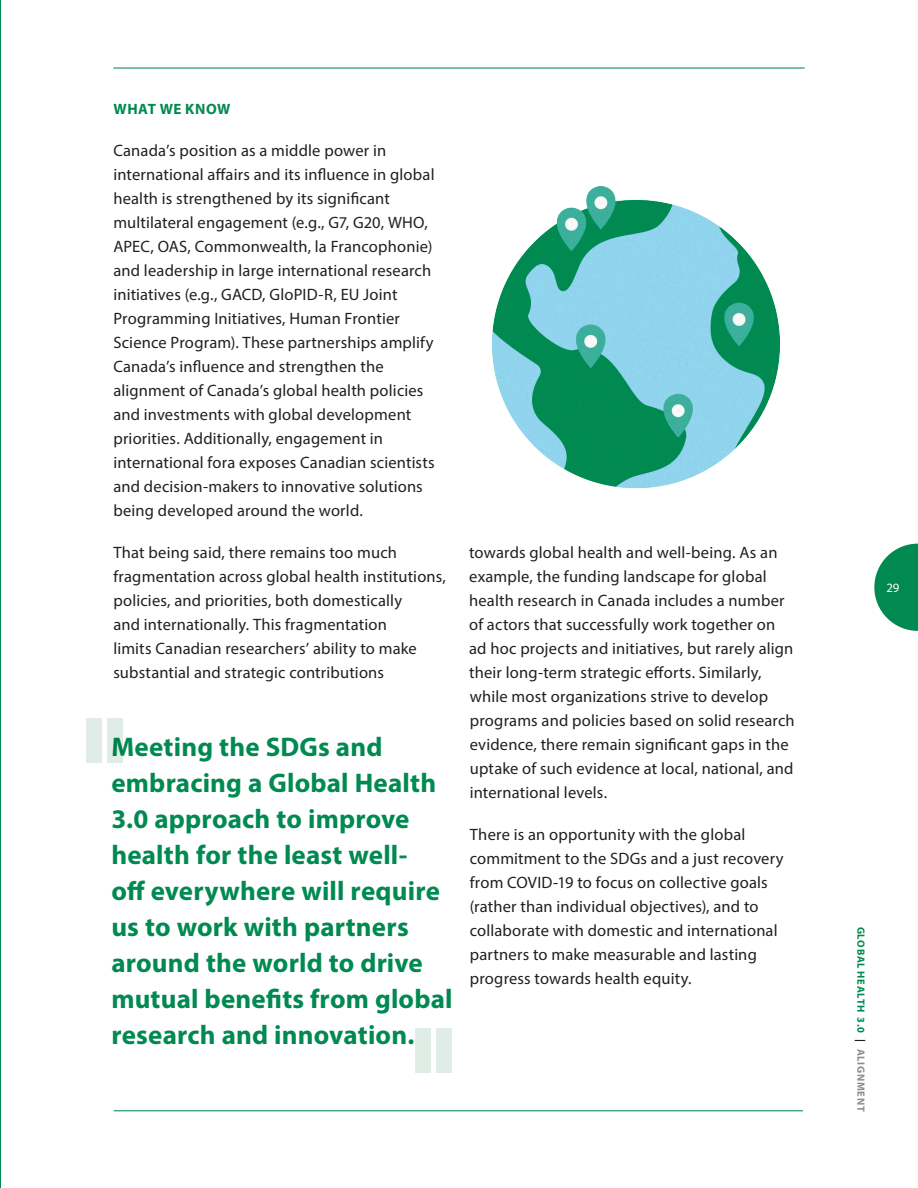
<style>
.page{position:relative;width:918px;height:1188px;background:#fff}
.page>*{position:absolute;margin:0;border:0;box-sizing:border-box;transform-origin:0 0}
.t1{font:700 27px/36px "Myriad Pro";letter-spacing:.005em;color:#008a52}
.t2{font:16.5px/24px "Myriad Pro";letter-spacing:.01em;color:#231f20}
.t3{font:700 15px "Myriad Pro";letter-spacing:.04em;color:#008a52}
.t4{font:12.75px "Myriad Pro";color:#fff}
.t5{font:700 10.5px "Myriad Pro";letter-spacing:.065em;color:#008a52}
.s1{color:#231f20}
.s2{color:#8b8d90}
</style>
<div class="page">
<div style="left:86px;top:718px;width:16px;height:45px;background:#dfede6"></div>
<div style="left:415px;top:1028px;width:16px;height:45px;background:#dfede6"></div>
<div style="left:107px;top:718px;width:16px;height:45px;background:#dfede6"></div>
<div style="left:436px;top:1028px;width:16px;height:45px;background:#dfede6"></div>
<img style="left:0;top:0;width:1px;height:1188px">
<img style="left:492px;top:186px;width:288px;height:302px">
<svg style="left:874px;top:544px;width:44px;height:87px"></svg>
<hr style="left:113px;top:68px;width:692px;height:1px;background:#008a52">
<hr style="left:114px;top:1110px;width:689px;height:1px;background:#008a52">
<h4 class="t3" style="left:114px;top:99px;width:119px">WHAT WE KNOW</h4>
<p class="t2" style="left:113px;top:138px;width:323px">Canada’s position as a middle power in international affairs and its influence in global health is strengthened by its significant multilateral engagement (e.g., G7, G20, WHO, APEC, OAS, Commonwealth, la Francophonie) and leadership in large international research initiatives (e.g., GACD, GloPID-R, EU Joint Programming Initiatives, Human Frontier Science Program). These partnerships amplify Canada’s influence and strengthen the alignment of Canada’s global health policies and investments with global development priorities. Additionally, engagement in international fora exposes Canadian scientists and decision-makers to innovative solutions being developed around the world.</p>
<p class="t2" style="left:113px;top:540px;width:334px">That being said, there remains too much fragmentation across global health institutions, policies, and priorities, both domestically<br>and internationally. This fragmentation<br>limits Canadian researchers’ ability to make substantial and strategic contributions</p>
<p class="t2" style="left:469px;top:540px;width:327px">towards global health and well-being. As an example, the funding landscape for global health research in Canada includes a number of actors that successfully work together on ad hoc projects and initiatives, but rarely align their long-term strategic efforts. Similarly, while most organizations strive to develop programs and policies based on solid research evidence, there remain significant gaps in the uptake of such evidence at local, national, and international levels.</p>
<p class="t2" style="left:470px;top:822px;width:315px">There is an opportunity with the global commitment to the SDGs and a just recovery from COVID-19 to focus on collective goals (rather than individual objectives), and to collaborate with domestic and international partners to make measurable and lasting progress towards health equity.</p>
<h1 class="t1" style="left:111px;top:728px;width:343px">Meeting the SDGs and embracing a Global Health<br>3.0 approach to improve health for the least well-<br>off everywhere will require us to work with partners around the world to drive mutual benefits from global research and innovation.</h1>
<p class="t4" style="left:886px;top:580px;width:15px">29</p>
<p class="t5" style="left:868px;top:927px;width:186px;rotate:90deg">GLOBAL HEALTH 3.0 <span class="s1">|</span> <span class="s2">ALIGNMENT</span></p>
</div>
